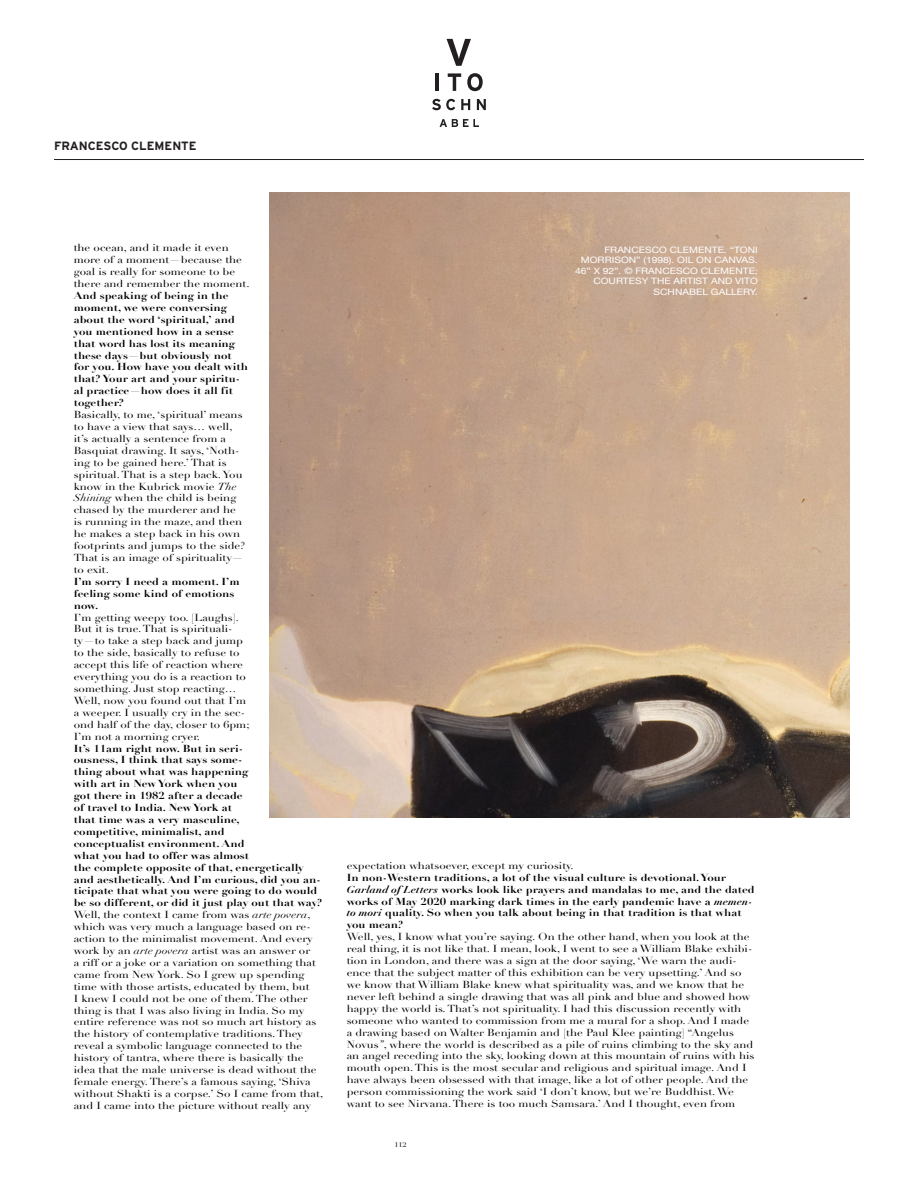
<style>
.page{position:relative;width:918px;height:1188px;background:#fff}
.page>*{position:absolute;margin:0;border:0;box-sizing:border-box;transform-origin:0 0}
.t1{font:700 12px "Interstate";color:#231f20}
.t2{font:9.9px/11.9px "Didot LT";color:#000;scale:1.16 1}
.t3{font:8.85px/10.6px "Helvetica Neue";color:#fff;text-align:right;scale:1.16 1}
.t4{font:6.6px "Didot LT";color:#000;scale:1.16 1}
.s1{font-weight:700}
.s2{font-style:italic}
.s3{font-family:"Didot LT Pro";font-weight:700;font-style:italic}
</style>
<div class="page">
<svg style="left:447px;top:39px;width:24px;height:27px"></svg>
<hr style="left:436px;top:73px;width:3px;height:18px;background:#231f20">
<svg style="left:448px;top:73px;width:13px;height:18px"></svg>
<svg style="left:467px;top:73px;width:16px;height:18px"></svg>
<svg style="left:432px;top:99px;width:23px;height:11px"></svg>
<svg style="left:461px;top:99px;width:9px;height:11px"></svg>
<svg style="left:477px;top:99px;width:9px;height:11px"></svg>
<svg style="left:440px;top:119px;width:39px;height:8px"></svg>
<hr style="left:54px;top:159px;width:810px;height:1px;background:#231f20">
<img style="left:270px;top:192px;width:580px;height:625px">
<p class="t1" style="left:54px;top:138px;width:144px">FRANCESCO CLEMENTE</p>
<p class="t2" style="left:74px;top:242px;width:217px">the ocean, and it made it even<br>more of a moment—because the<br>goal is really for someone to be<br>there and remember the moment.<br><span class="s1">And speaking of being in the<br>moment, we were conversing<br>about the word ‘spiritual,’ and<br>you mentioned how in a sense<br>that word has lost its meaning<br>these days—but obviously not<br>for you. How have you dealt with<br>that? Your art and your spiritu-<br>al practice—how does it all fit<br>together?<br></span>Basically, to me, ‘spiritual’ means<br>to have a view that says… well,<br>it’s actually a sentence from a<br>Basquiat drawing. It says, ‘Noth-<br>ing to be gained here.’ That is<br>spiritual. That is a step back. You<br>know in the Kubrick movie <span class="s2">The<br>Shining</span> when the child is being<br>chased by the murderer and he<br>is running in the maze, and then<br>he makes a step back in his own<br>footprints and jumps to the side?<br>That is an image of spirituality—<br>to exit.<br><span class="s1">I’m sorry I need a moment. I’m<br>feeling some kind of emotions<br>now.<br></span>I’m getting weepy too. [Laughs].<br>But it is true. That is spirituali-<br>ty—to take a step back and jump<br>to the side, basically to refuse to<br>accept this life of reaction where<br>everything you do is a reaction to<br>something. Just stop reacting…<br>Well, now you found out that I’m<br>a weeper. I usually cry in the sec-<br>ond half of the day, closer to 6pm;<br>I’m not a morning cryer.<br><span class="s1">It’s 11am right now. But in seri-<br>ousness, I think that says some-<br>thing about what was happening<br>with art in New York when you<br>got there in 1982 after a decade<br>of travel to India. New York at<br>that time was a very masculine,<br>competitive, minimalist, and<br>conceptualist environment. And<br>what you had to offer was almost<br>the complete opposite of that, energetically and aesthetically. And I’m curious, did you an&shy;ticipate that what you were going to do would be so different, or did it just play out that way?<br></span>Well, the context I came from was <span class="s2">arte povera</span>, which was very much a language based on re&shy;action to the minimalist movement. And every work by an <span class="s2">arte povera</span> artist was an answer or<br>a riff or a joke or a variation on something that came from New York. So I grew up spending time with those artists, educated by them, but<br>I knew I could not be one of them. The other thing is that I was also living in India. So my entire reference was not so much art history as the history of contemplative traditions. They reveal a symbolic language connected to the history of tantra, where there is basically the idea that the male universe is dead without the female energy. There’s a famous saying, ‘Shiva without Shakti is a corpse.’ So I came from that, and I came into the picture without really any</p>
<p class="t3" style="left:575px;top:245px;width:159px">FRANCESCO CLEMENTE. “TONI<br>MORRISON” (1998). OIL ON CANVAS.<br>46” X 92”. © FRANCESCO CLEMENTE;<br>COURTESY THE ARTIST AND VITO<br>SCHNABEL GALLERY.</p>
<p class="t2" style="left:347px;top:860px;width:353px">expectation whatsoever, except my curiosity.<br><span class="s1">In non-Western traditions, a lot of the visual culture is devotional. Your </span><span class="s3">Garland ofLetters</span> <span class="s1">works look like prayers and mandalas to me, and the dated works of May 2020 marking dark times in the early pandemic have a</span> <span class="s3">memen&shy;to mori</span> <span class="s1">quality. So when you talk about being in that tradition is that what you mean?<br></span>Well, yes, I know what you’re saying. On the other hand, when you look at the real thing, it is not like that. I mean, look, I went to see a William Blake exhibi&shy;tion in London, and there was a sign at the door saying, ‘We warn the audi&shy;ence that the subject matter of this exhibition can be very upsetting.’ And so we know that William Blake knew what spirituality was, and we know that he never left behind a single drawing that was all pink and blue and showed how happy the world is. That’s not spirituality. I had this discussion recently with someone who wanted to commission from me a mural for a shop. And I made a drawing based on Walter Benjamin and [the Paul Klee painting] “Angelus Novus<span class="s2">”</span>, where the world is described as a pile of ruins climbing to the sky and an angel receding into the sky, looking down at this mountain of ruins with his mouth open. This is the most secular and religious and spiritual image. And I have always been obsessed with that image, like a lot of other people. And the person commissioning the work said ‘I don’t know, but we’re Buddhist. We want to see Nirvana. There is too much Samsara.’ And I thought, even from</p>
<p class="t4" style="left:395px;top:1141px;width:12px">112</p>
</div>
